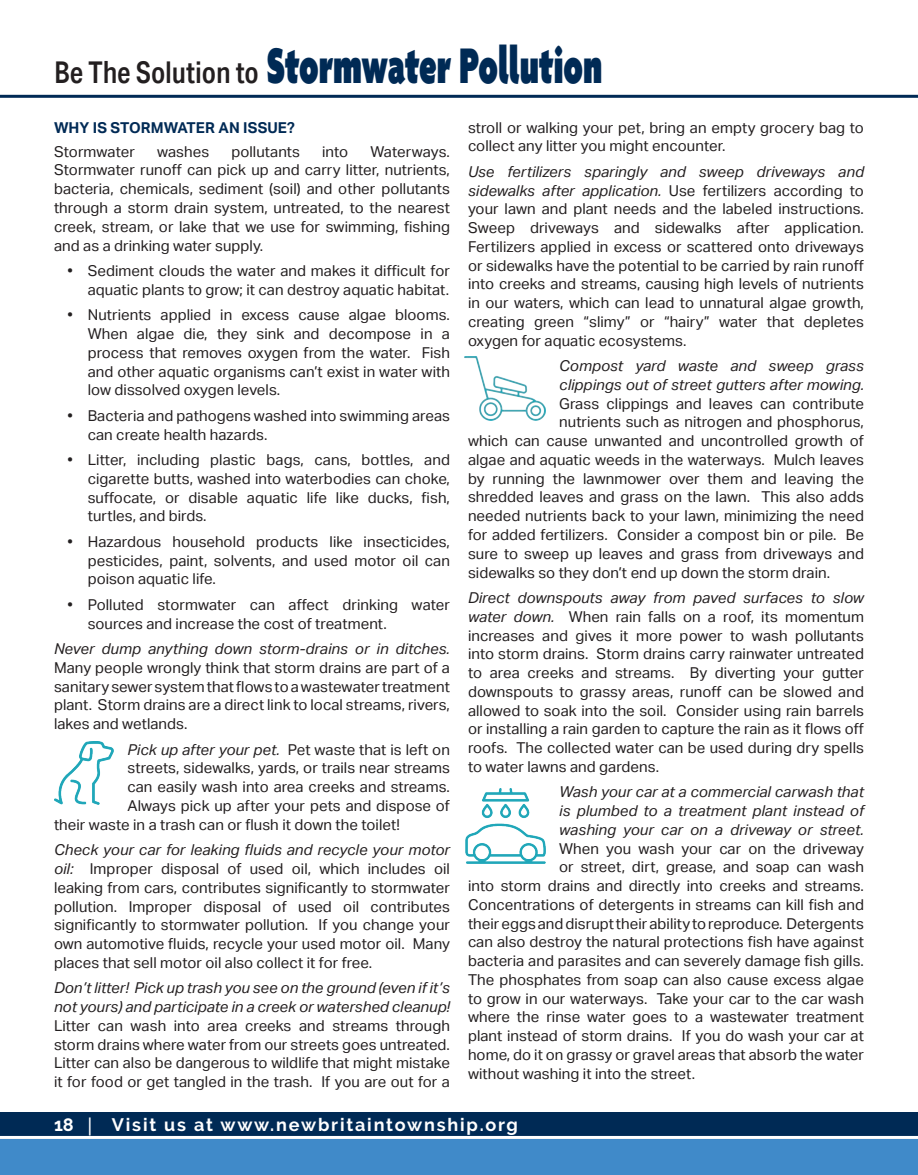
<style>
.page{position:relative;width:918px;height:1175px;background:#fff}
.page>*{position:absolute;margin:0;border:0;box-sizing:border-box;transform-origin:0 0}
.t1{font:900 54px "Agenda";letter-spacing:-.005em;color:#002a55;scale:.67 1}
.t2{font:700 18px "Raleway";letter-spacing:.1em;color:#fff}
.t3{font:15px/18.8px "Aktiv Grotesk";letter-spacing:.005em;color:#231f20;text-align:justify}
.t4{font:italic 15px "Aktiv Grotesk";letter-spacing:.005em;color:#231f20}
.t5{font:700 15px "Aktiv Grotesk";letter-spacing:.005em;color:#002a55}
.s1{font-family:"Aktiv Grotesk Cd";font-weight:500;font-size:30px;color:#231f20}
.s2{font-style:italic}
.s3{font-family:"Optima"}
</style>
<div class="page">
<div style="left:0;top:1112px;width:918px;height:62px;background:#002a55"></div>
<div style="left:0;top:1139px;width:918px;height:35px;background:#408ac9"></div>
<hr style="left:0;top:1135px;width:918px;height:3px;background:#fff">
<hr style="left:0;top:95px;width:918px;height:3px;background:#002a55">
<img style="left:54px;top:741px;width:60px;height:63px">
<img style="left:465px;top:788px;width:81px;height:75px">
<img style="left:465px;top:357px;width:81px;height:64px">
<p class="t1" style="left:54px;top:36px;width:820px"><span class="s1">Be The Solution to</span> Stormwater Pollution</p>
<p class="t5" style="left:54px;top:119px;width:242px">WHY IS STORMWATER AN ISSUE?</p>
<p class="t3" style="left:54px;top:142px;width:82px">Stormwater</p>
<p class="t3" style="left:157px;top:142px;width:54px">washes</p>
<p class="t3" style="left:231px;top:142px;width:70px">pollutants</p>
<p class="t3" style="left:322px;top:142px;width:28px">into</p>
<p class="t3" style="left:468px;top:118px;width:398px">stroll or walking your pet, bring an empty grocery bag to collect any litter you might encounter.</p>
<p class="t3" style="left:468px;top:162px;width:398px"><span class="s2">Use fertilizers sparingly and sweep driveways and sidewalks after application.</span> Use fertilizers according to your lawn and plant needs and the labeled instructions.<br>Sweep driveways and sidewalks after application.<br>Fertilizers applied in excess or scattered onto driveways or sidewalks have the potential to be carried by rain runoff into creeks and streams, causing high levels of nutrients in our waters, which can lead to unnatural algae growth, creating green “slimy” or “hairy” water that depletes oxygen for aquatic ecosystems.</p>
<p class="t4" style="left:559px;top:357px;width:306px">Compost yard waste and sweep grass</p>
<p class="t4" style="left:559px;top:376px;width:306px">clippings out of street gutters after mowing.</p>
<p class="t3" style="left:559px;top:394px;width:306px">Grass clippings and leaves can contribute</p>
<p class="t3" style="left:559px;top:413px;width:306px">nutrients such as nitrogen and phosphorus,</p>
<p class="t3" style="left:468px;top:431px;width:398px">which can cause unwanted and uncontrolled growth of</p>
<p class="t3" style="left:468px;top:450px;width:398px">algae and aquatic weeds in the waterways. Mulch leaves</p>
<p class="t3" style="left:468px;top:469px;width:398px">by running the lawnmower over them and leaving the</p>
<p class="t3" style="left:468px;top:488px;width:398px">shredded leaves and grass on the lawn. This also adds</p>
<p class="t3" style="left:468px;top:506px;width:398px">needed nutrients back to your lawn, minimizing the need</p>
<p class="t3" style="left:468px;top:525px;width:398px">for added fertilizers. Consider a compost bin or pile. Be</p>
<p class="t3" style="left:468px;top:544px;width:397px">sure to sweep up leaves and grass from driveways and</p>
<p class="t3" style="left:468px;top:563px;width:364px">sidewalks so they don’t end up down the storm drain.</p>
<p class="t3" style="left:468px;top:588px;width:398px"><span class="s2">Direct downspouts away from paved surfaces to slow water down.</span> When rain falls on a roof, its momentum increases and gives it more power to wash pollutants into storm drains. Storm drains carry rainwater untreated to area creeks and streams. By diverting your gutter downspouts to grassy areas, runoff can be slowed and allowed to soak into the soil. Consider using rain barrels or installing a rain garden to capture the rain as it flows off roofs. The collected water can be used during dry spells to water lawns and gardens.</p>
<p class="t4" style="left:559px;top:783px;width:306px">Wash your car at a commercial carwash that</p>
<p class="t4" style="left:559px;top:802px;width:306px">is plumbed to a treatment plant instead of</p>
<p class="t4" style="left:559px;top:821px;width:306px">washing your car on a driveway or street.</p>
<p class="t3" style="left:559px;top:839px;width:306px">When you wash your car on the driveway</p>
<p class="t3" style="left:559px;top:857px;width:306px">or street, dirt, grease, and soap can wash</p>
<p class="t3" style="left:468px;top:876px;width:397px">into storm drains and directly into creeks and streams.</p>
<p class="t3" style="left:468px;top:895px;width:398px">Concentrations of detergents in streams can kill fish and</p>
<p class="t3" style="left:468px;top:914px;width:398px">their eggs and disrupt their ability to reproduce. Detergents</p>
<p class="t3" style="left:468px;top:932px;width:398px">can also destroy the natural protections fish have against</p>
<p class="t3" style="left:468px;top:951px;width:398px">bacteria and parasites and can severely damage fish gills.</p>
<p class="t3" style="left:468px;top:970px;width:398px">The phosphates from soap can also cause excess algae</p>
<p class="t3" style="left:468px;top:989px;width:398px">to grow in our waterways. Take your car to the car wash</p>
<p class="t3" style="left:468px;top:1007px;width:397px">where the rinse water goes to a wastewater treatment</p>
<p class="t3" style="left:468px;top:1026px;width:398px">plant instead of storm drains. If you do wash your car at</p>
<p class="t3" style="left:468px;top:1045px;width:398px">home, do it on grassy or gravel areas that absorb the water</p>
<p class="t3" style="left:468px;top:1064px;width:229px">without washing it into the street.</p>
<p class="t3" style="left:54px;top:142px;width:398px;text-indent:316px">Waterways.<br>Stormwater runoff can pick up and carry litter, nutrients, bacteria, chemicals, sediment (soil) and other pollutants through a storm drain system, untreated, to the nearest creek, stream, or lake that we use for swimming, fishing and as a drinking water supply.</p>
<p class="t3" style="left:68px;top:261px;width:384px;text-align:right">• Sediment clouds the water and makes it difficult for aquatic plants to grow; it can destroy aquatic habitat.</p>
<p class="t3" style="left:88px;top:306px;width:364px;text-indent:-20px">• Nutrients applied in excess cause algae blooms.<br>When algae die, they sink and decompose in a process that removes oxygen from the water. Fish and other aquatic organisms can’t exist in water with low dissolved oxygen levels.</p>
<p class="t3" style="left:88px;top:406px;width:364px;text-indent:-20px">• Bacteria and pathogens washed into swimming areas can create health hazards.</p>
<p class="t3" style="left:88px;top:450px;width:364px;text-indent:-20px">• Litter, including plastic bags, cans, bottles, and cigarette butts, washed into waterbodies can choke, suffocate, or disable aquatic life like ducks, fish, turtles, and birds.</p>
<p class="t3" style="left:88px;top:532px;width:364px;text-indent:-20px">• Hazardous household products like insecticides, pesticides, paint, solvents, and used motor oil can poison aquatic life.</p>
<p class="t3" style="left:88px;top:595px;width:364px;text-indent:-20px">• Polluted stormwater can affect drinking water sources and increase the cost of treatment.</p>
<p class="t3" style="left:54px;top:639px;width:398px"><span class="s2">Never dump anything down storm-drains or in ditches.<br></span>Many people wrongly think that storm drains are part of a sanitary sewer system that flows to a wastewater treatment plant. Storm drains are a direct link to local streams, rivers, lakes and wetlands.</p>
<p class="t3" style="left:127px;top:740px;width:324px"><span class="s2">Pick up after your pet.</span> Pet waste that is left on</p>
<p class="t3" style="left:127px;top:759px;width:324px">streets, sidewalks, yards, or trails near streams</p>
<p class="t3" style="left:127px;top:777px;width:324px">can easily wash into area creeks and streams.</p>
<p class="t3" style="left:127px;top:796px;width:324px">Always pick up after your pets and dispose of</p>
<p class="t3" style="left:54px;top:815px;width:347px">their waste in a trash can or flush it down the toilet!</p>
<p class="t3" style="left:54px;top:840px;width:398px"><span class="s2">Check your car for leaking fluids and recycle your motor oil:</span> Improper disposal of used oil, which includes oil leaking from cars, contributes significantly to stormwater pollution. Improper disposal of used oil contributes significantly to stormwater pollution. If you change your own automotive fluids, recycle your used motor oil. Many places that sell motor oil also collect it for free.</p>
<p class="t3" style="left:54px;top:978px;width:398px"><span class="s2">Don’t litter! Pick up trash you see on the ground (even if it’s not yours) and participate in a creek or watershed cleanup!<br></span>Litter can wash into area creeks and streams through storm drains where water from our streets goes untreated.<br>Litter can also be dangerous to wildlife that might mistake it for food or get tangled in the trash. If you are out for a</p>
<p class="t2" style="left:54px;top:1114px;width:465px">18 <span class="s3">|</span> Visit us at www.newbritaintownship.org</p>
</div>
